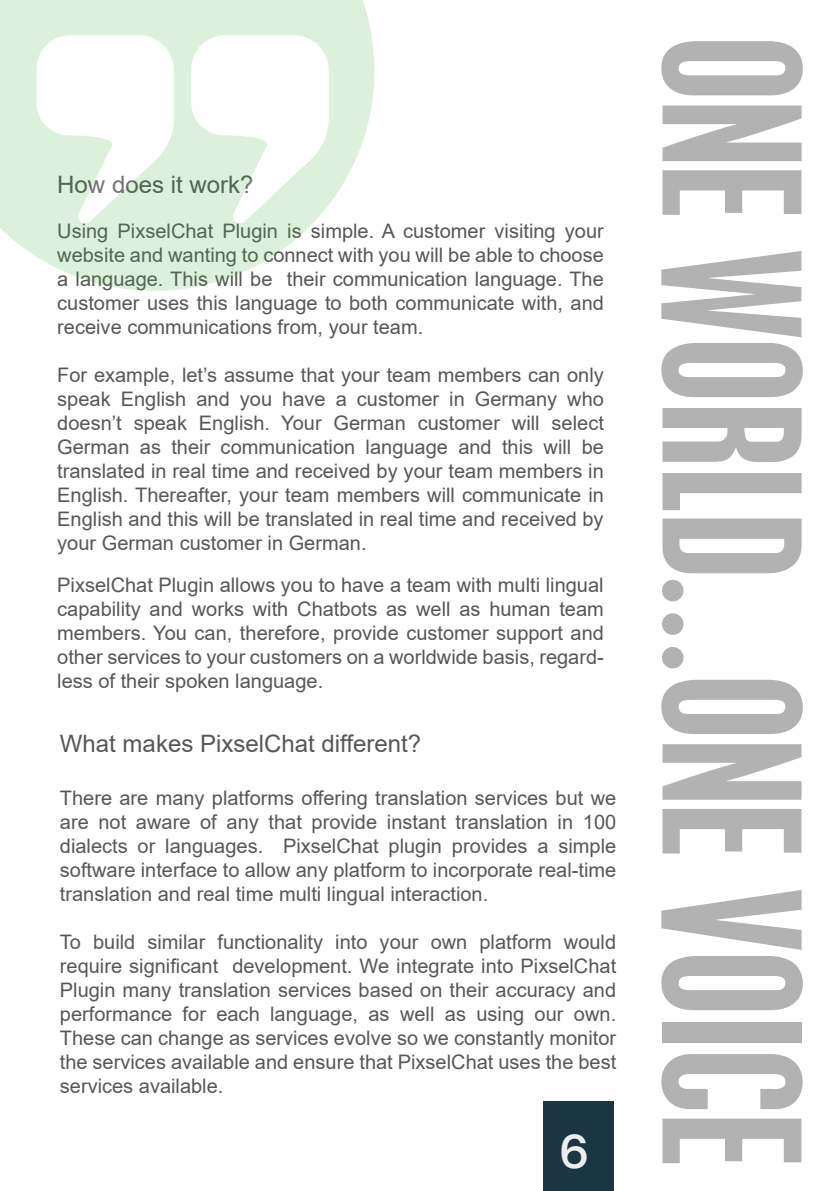
<style>
.page{position:relative;width:840px;height:1191px;background:#fff}
.page>*{position:absolute;margin:0;border:0;box-sizing:border-box;transform-origin:0 0}
.t1{font:500 48px "Neue Montreal";color:#ededed}
.t2{font:24px "Arial";color:#575756}
.t3{font:20px/24px "Arial";color:#575756;text-align:justify}
</style>
<div class="page">
<svg style="left:0;top:0;width:374px;height:291px;fill:#dcf0db"></svg>
<svg style="left:36px;top:35px;width:138px;height:188px"></svg>
<svg style="left:191px;top:35px;width:137px;height:188px"></svg>
<svg style="left:661px;top:41px;width:141px;height:54px"></svg>
<svg style="left:662px;top:106px;width:139px;height:55px"></svg>
<svg style="left:662px;top:170px;width:139px;height:45px"></svg>
<svg style="left:661px;top:251px;width:140px;height:86px"></svg>
<svg style="left:661px;top:343px;width:141px;height:54px"></svg>
<svg style="left:662px;top:408px;width:139px;height:54px"></svg>
<svg style="left:662px;top:473px;width:139px;height:37px"></svg>
<svg style="left:662px;top:518px;width:139px;height:55px"></svg>
<svg style="left:662px;top:580px;width:21px;height:21px"></svg>
<svg style="left:662px;top:613px;width:21px;height:22px"></svg>
<svg style="left:662px;top:647px;width:21px;height:21px"></svg>
<svg style="left:661px;top:680px;width:141px;height:54px"></svg>
<svg style="left:662px;top:744px;width:139px;height:55px"></svg>
<svg style="left:662px;top:809px;width:139px;height:44px"></svg>
<svg style="left:661px;top:890px;width:140px;height:60px"></svg>
<svg style="left:661px;top:956px;width:141px;height:54px"></svg>
<div style="left:662px;top:1022px;width:139px;height:20px;background:#b3b2b2"></div>
<svg style="left:661px;top:1054px;width:141px;height:55px"></svg>
<svg style="left:662px;top:1118px;width:139px;height:45px"></svg>
<div style="left:543px;top:1101px;width:70px;height:90px;background:#193641"></div>
<p class="t2" style="left:57px;top:168px;width:198px">How does it work?</p>
<p class="t3" style="left:57px;top:218px;width:548px">Using PixselChat Plugin is simple. A customer visiting your website and wanting to connect with you will be able to choose a language. This will be their communication language. The customer uses this language to both communicate with, and receive communications from, your team.</p>
<p class="t3" style="left:57px;top:362px;width:548px">For example, let’s assume that your team members can only speak English and you have a customer in Germany who doesn’t speak English. Your German customer will select German as their communication language and this will be translated in real time and received by your team members in English. Thereafter, your team members will communicate in English and this will be translated in real time and received by your German customer in German.</p>
<p class="t3" style="left:57px;top:573px;width:548px">PixselChat Plugin allows you to have a team with multi lingual capability and works with Chatbots as well as human team members. You can, therefore, provide customer support and other services to your customers on a worldwide basis, regard&shy;less of their spoken language.</p>
<p class="t2" style="left:60px;top:727px;width:363px">What makes PixselChat different?</p>
<p class="t3" style="left:60px;top:785px;width:557px">There are many platforms offering translation services but we are not aware of any that provide instant translation in 100 dialects or languages. PixselChat plugin provides a simple software interface to allow any platform to incorporate real-time translation and real time multi lingual interaction.</p>
<p class="t3" style="left:60px;top:929px;width:557px">To build similar functionality into your own platform would require significant development. We integrate into PixselChat Plugin many translation services based on their accuracy and performance for each language, as well as using our own.<br>These can change as services evolve so we constantly monitor the services available and ensure that PixselChat uses the best services available.</p>
<h1 class="t1" style="left:559px;top:1121px;width:30px">6</h1>
</div>
